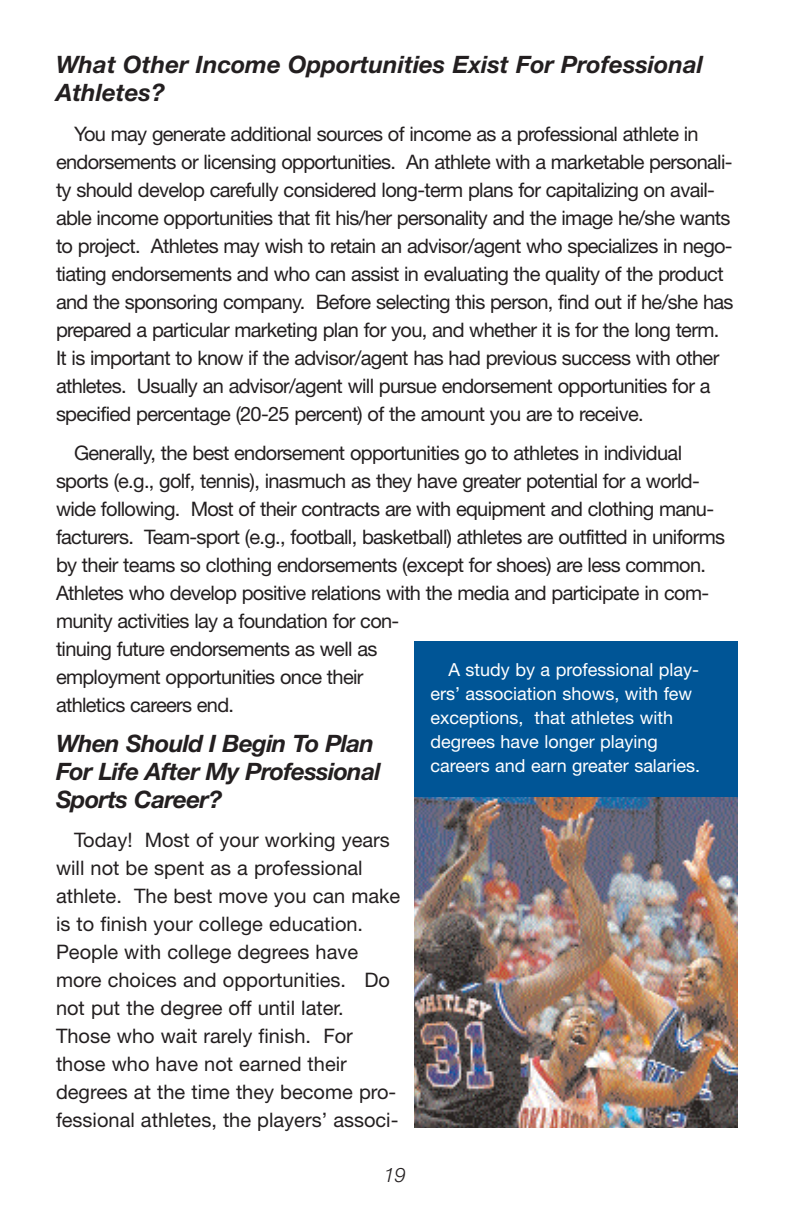
<style>
.page{position:relative;width:792px;height:1224px;background:#fff}
.page>*{position:absolute;margin:0;border:0;box-sizing:border-box;transform-origin:0 0}
.t1{font:italic 700 24px/28px "Helvetica Neue";letter-spacing:-.025em;color:#231f20}
.t2{font:italic 700 24px/28px "Helvetica Neue";color:#231f20}
.t3{font:20px/28px "Helvetica Neue";letter-spacing:-.035em;color:#231f20}
.t4{font:20px/28px "Helvetica Neue";color:#231f20}
.t5{font:italic 300 20px "Helvetica Neue";color:#231f20}
.t6{font:18px/24px "Helvetica Neue";color:#fff}
</style>
<div class="page">
<img style="left:414px;top:797px;width:324px;height:331px">
<div style="left:414px;top:642px;width:324px;height:155px;background:#005596"></div>
<p class="t2" style="left:56px;top:53px;width:649px">What Other Income Opportunities Exist For Professional<br>Athletes?</p>
<p class="t3" style="left:56px;top:121px;width:679px;text-indent:18px">You may generate additional sources of income as a professional athlete in endorsements or licensing opportunities. An athlete with a marketable personali&shy;ty should develop carefully considered long-term plans for capitalizing on avail&shy;able income opportunities that fit his/her personality and the image he/she wants to project. Athletes may wish to retain an advisor/agent who specializes in nego&shy;tiating endorsements and who can assist in evaluating the quality of the product and the sponsoring company. Before selecting this person, find out if he/she has prepared a particular marketing plan for you, and whether it is for the long term.<br>It is important to know if the advisor/agent has had previous success with other athletes. Usually an advisor/agent will pursue endorsement opportunities for a specified percentage (20-25 percent) of the amount you are to receive.</p>
<p class="t3" style="left:56px;top:441px;width:671px;text-indent:18px">Generally, the best endorsement opportunities go to athletes in individual sports (e.g., golf, tennis), inasmuch as they have greater potential for a world&shy;wide following. Most of their contracts are with equipment and clothing manu&shy;facturers. Team-sport (e.g., football, basketball) athletes are outfitted in uniforms by their teams so clothing endorsements (except for shoes) are less common.<br>Athletes who develop positive relations with the media and participate in com&shy;munity activities lay a foundation for con-<br>tinuing future endorsements as well as<br>employment opportunities once their<br>athletics careers end.</p>
<p class="t1" style="left:56px;top:731px;width:326px">When Should I Begin To Plan<br>For Life After My Professional<br>Sports Career?</p>
<p class="t4" style="left:56px;top:828px;width:346px;text-indent:18px">Today! Most of your working years will not be spent as a professional athlete. The best move you can make is to finish your college education.<br>People with college degrees have more choices and opportunities. Do not put the degree off until later.<br>Those who wait rarely finish. For those who have not earned their degrees at the time they become pro&shy;fessional athletes, the players’ associ-</p>
<p class="t6" style="left:430px;top:659px;width:271px;text-indent:18px">A study by a professional play&shy;ers’ association shows, with few exceptions, that athletes with degrees have longer playing careers and earn greater salaries.</p>
<p class="t5" style="left:384px;top:1168px;width:24px">19</p>
</div>
